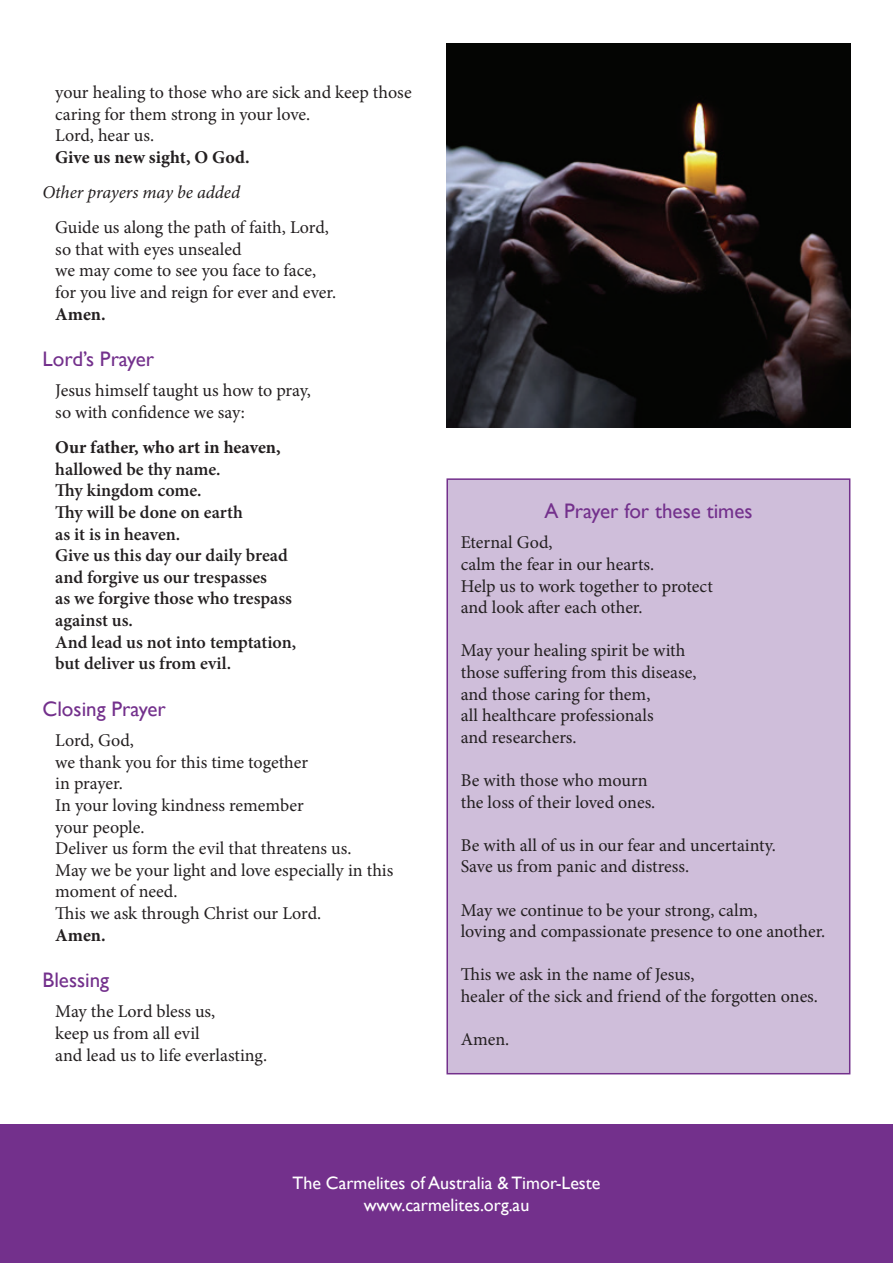
<style>
.page{position:relative;width:893px;height:1263px;background:#fff}
.page>*{position:absolute;margin:0;border:0;box-sizing:border-box;transform-origin:0 0}
.t1{font:21px "Gill Sans";color:#73308c}
.t2{font:18px/21.6px "Minion Pro";letter-spacing:-.005em;color:#231f20}
.t3{font:600 18px/21.6px "Minion Pro";color:#231f20}
.t4{font:18px/21.6px "Gill Sans";color:#fff;text-align:center}
.t5{font:700 18px "Minion Pro";color:#231f20}
.t6{font:italic 18px "Minion Pro";letter-spacing:-.005em;color:#231f20}
</style>
<div class="page">
<div style="left:0;top:1125px;width:893px;height:138px;background:#73308c"></div>
<div style="left:447px;top:479px;width:403px;height:595px;background:#cfbeda"></div>
<div style="left:446px;top:478px;width:404px;height:596px;border:2px solid #73308c"></div>
<img style="left:446px;top:43px;width:404px;height:384px">
<p class="t2" style="left:55px;top:82px;width:358px">your healing to those who are sick and keep those caring for them strong in your love.<br>Lord, hear us.</p>
<p class="t5" style="left:55px;top:144px;width:196px">Give us new sight, O God.</p>
<p class="t6" style="left:43px;top:180px;width:199px">Other prayers may be added</p>
<p class="t2" style="left:55px;top:217px;width:282px">Guide us along the path of faith, Lord, so that with eyes unsealed<br>we may come to see you face to face, for you live and reign for ever and ever.</p>
<p class="t5" style="left:55px;top:301px;width:52px">Amen.</p>
<p class="t1" style="left:43px;top:347px;width:113px">Lord’s Prayer</p>
<p class="t2" style="left:55px;top:380px;width:257px">Jesus himself taught us how to pray, so with confidence we say:</p>
<p class="t5" style="left:55px;top:435px;width:227px">Our father, who art in heaven,</p>
<p class="t3" style="left:55px;top:458px;width:242px">hallowed be thy name.<br>Thy kingdom come.<br>Thy will be done on earth<br>as it is in heaven.<br>Give us this day our daily bread and forgive us our trespasses<br>as we forgive those who trespass against us.<br>And lead us not into temptation, but deliver us from evil.</p>
<p class="t1" style="left:43px;top:697px;width:125px">Closing Prayer</p>
<p class="t2" style="left:55px;top:730px;width:340px">Lord, God,<br>we thank you for this time together<br>in prayer.<br>In your loving kindness remember<br>your people.<br>Deliver us form the evil that threatens us.<br>May we be your light and love especially in this moment of need.<br>This we ask through Christ our Lord.</p>
<p class="t5" style="left:55px;top:922px;width:52px">Amen.</p>
<p class="t1" style="left:43px;top:968px;width:68px">Blessing</p>
<p class="t2" style="left:55px;top:1001px;width:213px">May the Lord bless us,<br>keep us from all evil<br>and lead us to life everlasting.</p>
<p class="t1" style="left:544px;top:499px;width:210px">A Prayer for these times</p>
<p class="t2" style="left:461px;top:532px;width:254px">Eternal God,<br>calm the fear in our hearts.<br>Help us to work together to protect and look after each other.</p>
<p class="t2" style="left:461px;top:640px;width:237px">May your healing spirit be with those suffering from this disease, and those caring for them,<br>all healthcare professionals<br>and researchers.</p>
<p class="t2" style="left:461px;top:769px;width:196px">Be with those who mourn the loss of their loved ones.</p>
<p class="t2" style="left:461px;top:834px;width:317px">Be with all of us in our fear and uncertainty.<br>Save us from panic and distress.</p>
<p class="t2" style="left:461px;top:899px;width:366px">May we continue to be your strong, calm,<br>loving and compassionate presence to one another.</p>
<p class="t2" style="left:461px;top:964px;width:359px">This we ask in the name of Jesus,<br>healer of the sick and friend of the forgotten ones.</p>
<p class="t2" style="left:461px;top:1029px;width:50px">Amen.</p>
<p class="t4" style="left:292px;top:1173px;width:310px">The Carmelites of Australia &amp; Timor-Leste www.carmelites.org.au</p>
</div>
